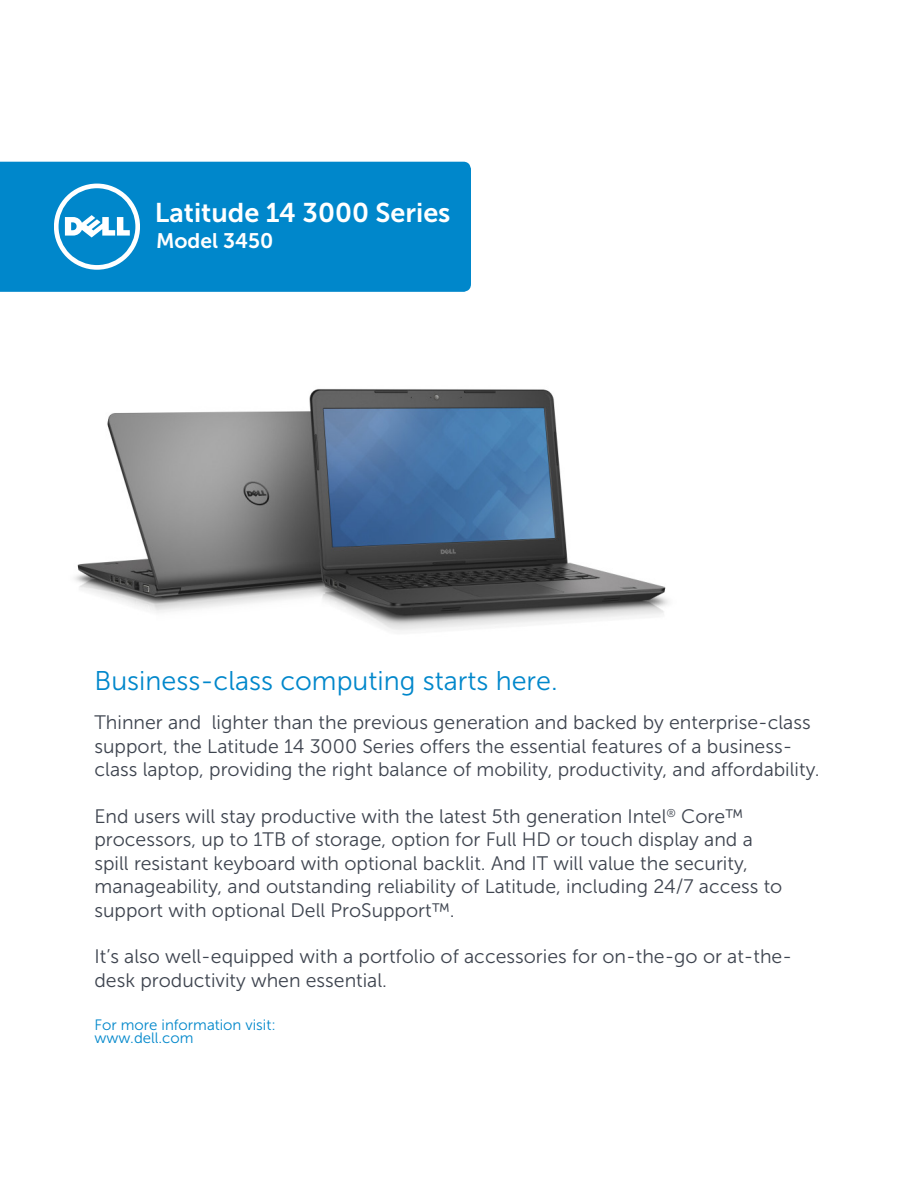
<style>
.page{position:relative;width:918px;height:1188px;background:#fff}
.page>*{position:absolute;margin:0;border:0;box-sizing:border-box;transform-origin:0 0}
.URL{font:27px "Museo Sans For Dell 300";color:#0087cb}
.Product_Tagline{font:27px "Museo Sans For Dell 700";color:#fff}
.URL-2{font:21px "Museo Sans For Dell 700";color:#fff}
.URL-3{font:19.5px/23.4px "Museo Sans For Dell 300";color:#3e444f}
.URL-4{font:15px "Museo Sans For Dell 300";color:#0087cb}
</style>
<div class="page">
<div style="left:0;top:162px;width:471px;height:130px;background:#0087cb"></div>
<svg style="left:54px;top:184px;width:86px;height:86px"></svg>
<img style="left:74px;top:389px;width:595px;height:242px">
<p class="Product_Tagline" style="left:155px;top:197px;width:297px">Latitude 14 3000 Series</p>
<p class="URL-2" style="left:156px;top:229px;width:119px">Model 3450</p>
<p class="URL" style="left:94px;top:666px;width:465px">Business-class computing starts here.</p>
<p class="URL-3" style="left:94px;top:711px;width:727px">Thinner and lighter than the previous generation and backed by enterprise-class support, the Latitude 14 3000 Series offers the essential features of a business&shy;class laptop, providing the right balance of mobility, productivity, and affordability.</p>
<p class="URL-3" style="left:94px;top:805px;width:650px">End users will stay productive with the latest 5th generation Intel<sup>®</sup> Core™</p>
<p class="URL-3" style="left:94px;top:828px;width:689px">processors, up to 1TB of storage, option for Full HD or touch display and a spill resistant keyboard with optional backlit. And IT will value the security, manageability, and outstanding reliability of Latitude, including 24/7 access to support with optional Dell ProSupport™.</p>
<p class="URL-3" style="left:94px;top:945px;width:699px">It’s also well-equipped with a portfolio of accessories for on-the-go or at-the&shy;desk productivity when essential.</p>
<p class="URL-4" style="left:94px;top:1017px;width:183px">For more information visit:</p>
<p class="URL-4" style="left:94px;top:1030px;width:101px">www.dell.com</p>
</div>
